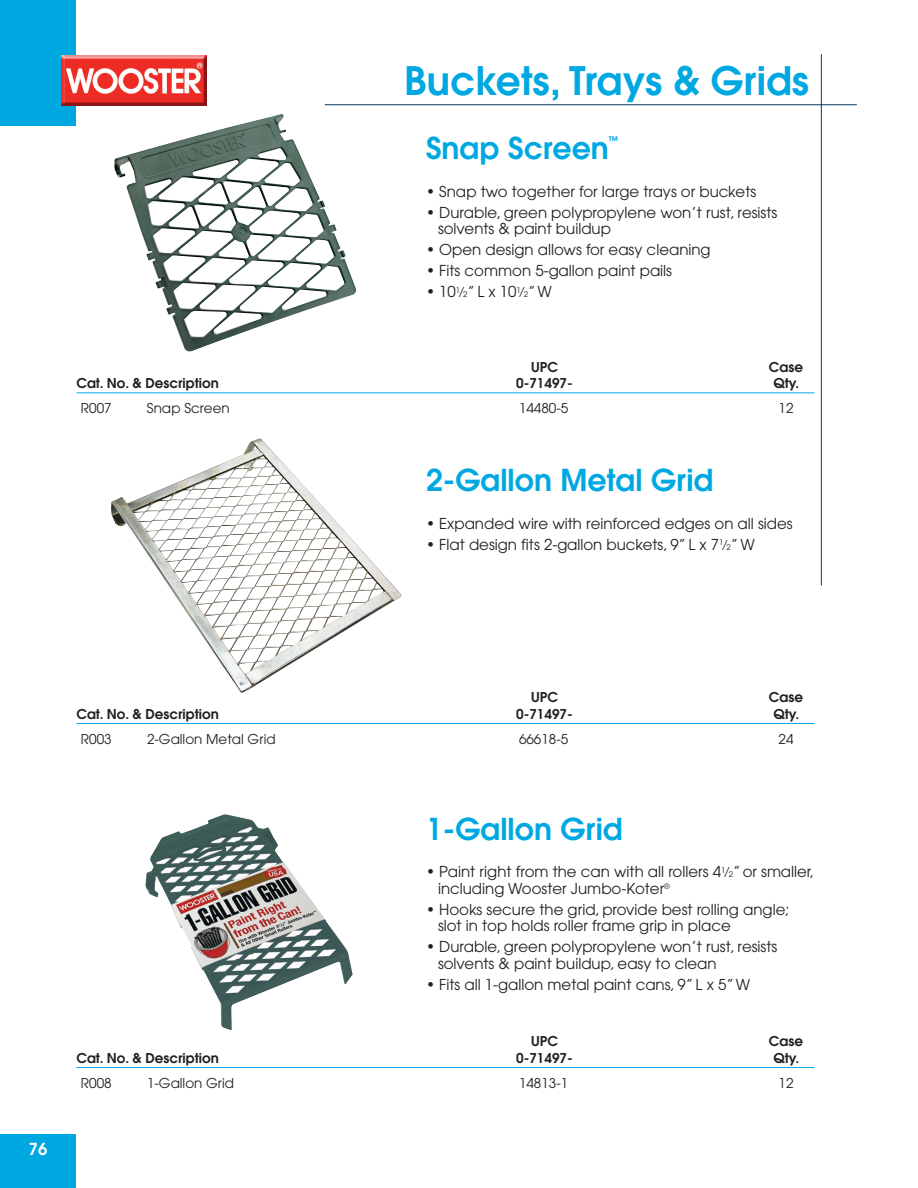
<style>
.page{position:relative;width:918px;height:1188px;background:#fff}
.page>*{position:absolute;margin:0;border:0;box-sizing:border-box;transform-origin:0 0}
.t1{font:600 39px "Avant Garde";color:#00a8e1}
.t2{font:600 30px "Avant Garde";color:#00a8e1}
.t3{font:600 16.5px "Avant Garde";color:#fff}
.t4{font:15px/16.5px "Avant Garde";color:#231f20}
.t5{font:600 13.5px "Avant Garde";color:#231f20}
.t6{font:13.5px "Avant Garde";color:#231f20}
.t7{font:600 10.5px "Avant Garde";color:#00a8e1}
.s1{font-size:13.5px}
.s2{font-size:7.8px}
</style>
<div class="page">
<div style="left:0;top:1134px;width:76px;height:54px;background:#00a8e1"></div>
<hr style="left:821px;top:54px;width:1px;height:532px;background:#093a5f">
<hr style="left:325px;top:104px;width:532px;height:1px;background:#093a5f">
<div style="left:0;top:0;width:76px;height:126px;background:#00a8e1"></div>
<img style="left:62px;top:56px;width:144px;height:49px">
<hr style="left:76px;top:392px;width:739px;height:1px;background:#00a8e1">
<hr style="left:76px;top:723px;width:739px;height:1px;background:#00a8e1">
<hr style="left:76px;top:1067px;width:739px;height:1px;background:#00a8e1">
<img style="left:111px;top:438px;width:291px;height:255px">
<img style="left:145px;top:814px;width:208px;height:216px">
<img style="left:114px;top:114px;width:242px;height:238px">
<h1 class="t1" style="left:404px;top:66px;width:406px">Buckets, Trays &amp; Grids</h1>
<h2 class="t2" style="left:426px;top:137px;width:184px">Snap Screen</h2>
<p class="t7" style="left:609px;top:136px;width:12px">™</p>
<p class="t4" style="left:426px;top:184px;width:332px">• Snap two together for large trays or buckets</p>
<p class="t4" style="left:438px;top:205px;width:341px;text-indent:-12px">• Durable, green polypropylene won’t rust, resists solvents &amp; paint buildup</p>
<p class="t4" style="left:426px;top:243px;width:286px">• Open design allows for easy cleaning</p>
<p class="t4" style="left:426px;top:264px;width:248px">• Fits common 5-gallon paint pails</p>
<p class="t4" style="left:426px;top:285px;width:127px">• 10<sup>1</sup><span class="s1">⁄</span><span class="s2">2</span>” L x 10<sup>1</sup><span class="s1">⁄</span><span class="s2">2</span>” W</p>
<p class="t5" style="left:531px;top:362px;width:28px">UPC</p>
<p class="t5" style="left:769px;top:362px;width:36px">Case</p>
<p class="t5" style="left:77px;top:378px;width:144px">Cat. No. &amp; Description</p>
<p class="t5" style="left:516px;top:378px;width:58px">0-71497-</p>
<p class="t5" style="left:774px;top:378px;width:27px">Qty.</p>
<p class="t6" style="left:81px;top:403px;width:32px">R007</p>
<p class="t6" style="left:147px;top:403px;width:84px">Snap Screen</p>
<p class="t6" style="left:519px;top:403px;width:51px">14480-5</p>
<p class="t6" style="left:779px;top:403px;width:16px">12</p>
<h2 class="t2" style="left:426px;top:469px;width:289px">2-Gallon Metal Grid</h2>
<p class="t4" style="left:426px;top:516px;width:368px">• Expanded wire with reinforced edges on all sides</p>
<p class="t4" style="left:426px;top:537px;width:330px">• Flat design fits 2-gallon buckets, 9” L x 7<sup>1</sup><span class="s1">⁄</span><span class="s2">2</span>” W</p>
<p class="t3" style="left:29px;top:1143px;width:20px">76</p>
<p class="t5" style="left:531px;top:692px;width:28px">UPC</p>
<p class="t5" style="left:769px;top:692px;width:36px">Case</p>
<p class="t5" style="left:77px;top:709px;width:144px">Cat. No. &amp; Description</p>
<p class="t5" style="left:516px;top:709px;width:58px">0-71497-</p>
<p class="t5" style="left:774px;top:709px;width:27px">Qty.</p>
<p class="t6" style="left:81px;top:734px;width:32px">R003</p>
<p class="t6" style="left:147px;top:734px;width:130px">2-Gallon Metal Grid</p>
<p class="t6" style="left:519px;top:734px;width:51px">66618-5</p>
<p class="t6" style="left:779px;top:734px;width:16px">24</p>
<h2 class="t2" style="left:426px;top:818px;width:198px">1-Gallon Grid</h2>
<p class="t4" style="left:438px;top:865px;width:378px;text-indent:-12px">• Paint right from the can with all rollers 4<sup>1</sup><span class="s1">⁄</span><span class="s2">2</span>” or smaller, including Wooster Jumbo-Koter<sup>®</sup></p>
<p class="t4" style="left:438px;top:902px;width:353px;text-indent:-12px">• Hooks secure the grid, provide best rolling angle; slot in top holds roller frame grip in place</p>
<p class="t4" style="left:438px;top:940px;width:341px;text-indent:-12px">• Durable, green polypropylene won’t rust, resists solvents &amp; paint buildup, easy to clean</p>
<p class="t4" style="left:426px;top:977px;width:326px">• Fits all 1-gallon metal paint cans, 9” L x 5” W</p>
<p class="t5" style="left:531px;top:1036px;width:28px">UPC</p>
<p class="t5" style="left:769px;top:1036px;width:36px">Case</p>
<p class="t5" style="left:77px;top:1053px;width:144px">Cat. No. &amp; Description</p>
<p class="t5" style="left:516px;top:1053px;width:58px">0-71497-</p>
<p class="t5" style="left:774px;top:1053px;width:27px">Qty.</p>
<p class="t6" style="left:81px;top:1078px;width:32px">R008</p>
<p class="t6" style="left:147px;top:1078px;width:89px">1-Gallon Grid</p>
<p class="t6" style="left:519px;top:1078px;width:51px">14813-1</p>
<p class="t6" style="left:779px;top:1078px;width:16px">12</p>
</div>
